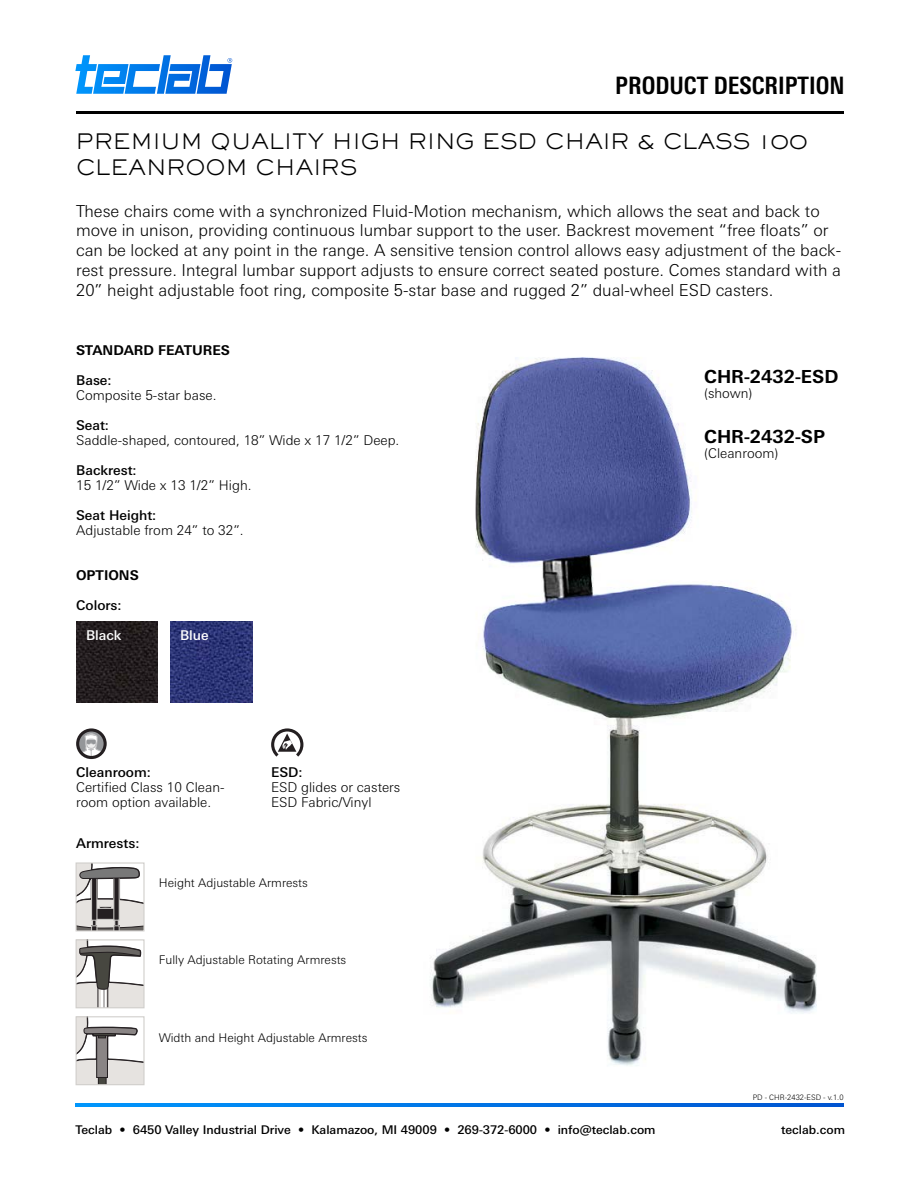
<style>
.page{position:relative;width:918px;height:1188px;background:#fff}
.page>*{position:absolute;margin:0;border:0;box-sizing:border-box;transform-origin:0 0}
.t1{font:700 condensed 24px "Univers Next Pro";color:#000}
.t2{font:300 21px/25.2px "Sackers Gothic Std";color:#000}
.t3{font:700 18px "Univers Next Pro";color:#000}
.t4{font:300 16.5px/19.8px "Univers Next Pro";color:#000}
.t5{font:300 13.5px/15px "Univers Next Pro";color:#000}
.t6{font:500 13.5px "Univers Next Pro";color:#000}
.t7{font:700 13.5px "Univers Next Pro";color:#000}
.t8{font:500 13.5px "Univers Next Pro";color:#fff}
.t9{font:500 12px "Univers Next Pro";color:#000}
.t10{font:300 12px "Univers Next Pro";color:#000}
.t11{font:300 7.5px "Univers Next Pro";color:#000}
</style>
<div class="page">
<img style="left:424px;top:357px;width:420px;height:747px">
<svg style="left:271px;top:728px;width:32px;height:29px"></svg>
<svg style="left:75px;top:55px;width:157px;height:39px"></svg>
<svg style="left:76px;top:1104px;width:768px;height:3px;background:#0074e6"></svg>
<hr style="left:76px;top:111px;width:768px;height:3px;background:#000">
<svg style="left:76px;top:728px;width:31px;height:31px"></svg>
<img style="left:76px;top:621px;width:82px;height:82px">
<img style="left:171px;top:621px;width:81px;height:82px">
<svg style="left:78px;top:941px;width:65px;height:65px"></svg>
<div style="left:76px;top:939px;width:69px;height:69px;border:1px solid #d1cfcc"></div>
<svg style="left:78px;top:864px;width:65px;height:65px"></svg>
<div style="left:76px;top:862px;width:69px;height:69px;border:1px solid #d1cfcc"></div>
<svg style="left:78px;top:1018px;width:65px;height:65px"></svg>
<div style="left:76px;top:1016px;width:69px;height:69px;border:1px solid #d1cfcc"></div>
<h1 class="t1" style="left:615px;top:71px;width:231px">PRODUCT DESCRIPTION</h1>
<p class="t2" style="left:76px;top:129px;width:733px">PREMIUM QUALITY HIGH RING ESD CHAIR &amp; CLASS 100<br>CLEANROOM CHAIRS</p>
<p class="t4" style="left:76px;top:201px;width:767px">These chairs come with a synchronized Fluid-Motion mechanism, which allows the seat and back to move in unison, providing continuous lumbar support to the user. Backrest movement “free floats” or can be locked at any point in the range. A sensitive tension control allows easy adjustment of the back&shy;rest pressure. Integral lumbar support adjusts to ensure correct seated posture. Comes standard with a 20” height adjustable foot ring, composite 5-star base and rugged 2” dual-wheel ESD casters.</p>
<p class="t7" style="left:76px;top:342px;width:155px">STANDARD FEATURES</p>
<p class="t6" style="left:76px;top:372px;width:37px">Base:</p>
<p class="t5" style="left:76px;top:388px;width:142px">Composite 5-star base.</p>
<p class="t6" style="left:76px;top:417px;width:34px">Seat:</p>
<p class="t5" style="left:76px;top:433px;width:325px">Saddle-shaped, contoured, 18” Wide x 17 1/2” Deep.</p>
<p class="t6" style="left:76px;top:462px;width:62px">Backrest:</p>
<p class="t5" style="left:76px;top:478px;width:177px">15 1/2” Wide x 13 1/2” High.</p>
<p class="t6" style="left:76px;top:507px;width:82px">Seat Height:</p>
<p class="t5" style="left:76px;top:523px;width:169px">Adjustable from 24” to 32”.</p>
<p class="t7" style="left:76px;top:567px;width:64px">OPTIONS</p>
<p class="t6" style="left:76px;top:597px;width:47px">Colors:</p>
<p class="t8" style="left:86px;top:627px;width:37px">Black</p>
<p class="t8" style="left:180px;top:627px;width:30px">Blue</p>
<p class="t6" style="left:76px;top:764px;width:76px">Cleanroom:</p>
<p class="t5" style="left:76px;top:780px;width:150px">Certified Class 10 Clean&shy;room option available.</p>
<p class="t6" style="left:76px;top:835px;width:65px">Armrests:</p>
<p class="t6" style="left:271px;top:764px;width:33px">ESD:</p>
<p class="t5" style="left:271px;top:780px;width:131px">ESD glides or casters<br>ESD Fabric/Vinyl</p>
<p class="t10" style="left:159px;top:876px;width:151px">Height Adjustable Armrests</p>
<p class="t10" style="left:159px;top:953px;width:189px">Fully Adjustable Rotating Armrests</p>
<p class="t10" style="left:159px;top:1030px;width:210px">Width and Height Adjustable Armrests</p>
<p class="t3" style="left:704px;top:365px;width:136px">CHR-2432-ESD</p>
<p class="t5" style="left:704px;top:385px;width:50px">(shown)</p>
<p class="t3" style="left:704px;top:425px;width:123px">CHR-2432-SP</p>
<p class="t5" style="left:704px;top:445px;width:76px">(Cleanroom)</p>
<p class="t11" style="left:753px;top:1093px;width:92px">PD - CHR-2432-ESD - v.1.0</p>
<p class="t9" style="left:76px;top:1123px;width:582px">Teclab • 6450 Valley Industrial Drive • Kalamazoo, MI 49009 • 269-372-6000 • info@teclab.com</p>
<p class="t9" style="left:781px;top:1123px;width:65px">teclab.com</p>
</div>
